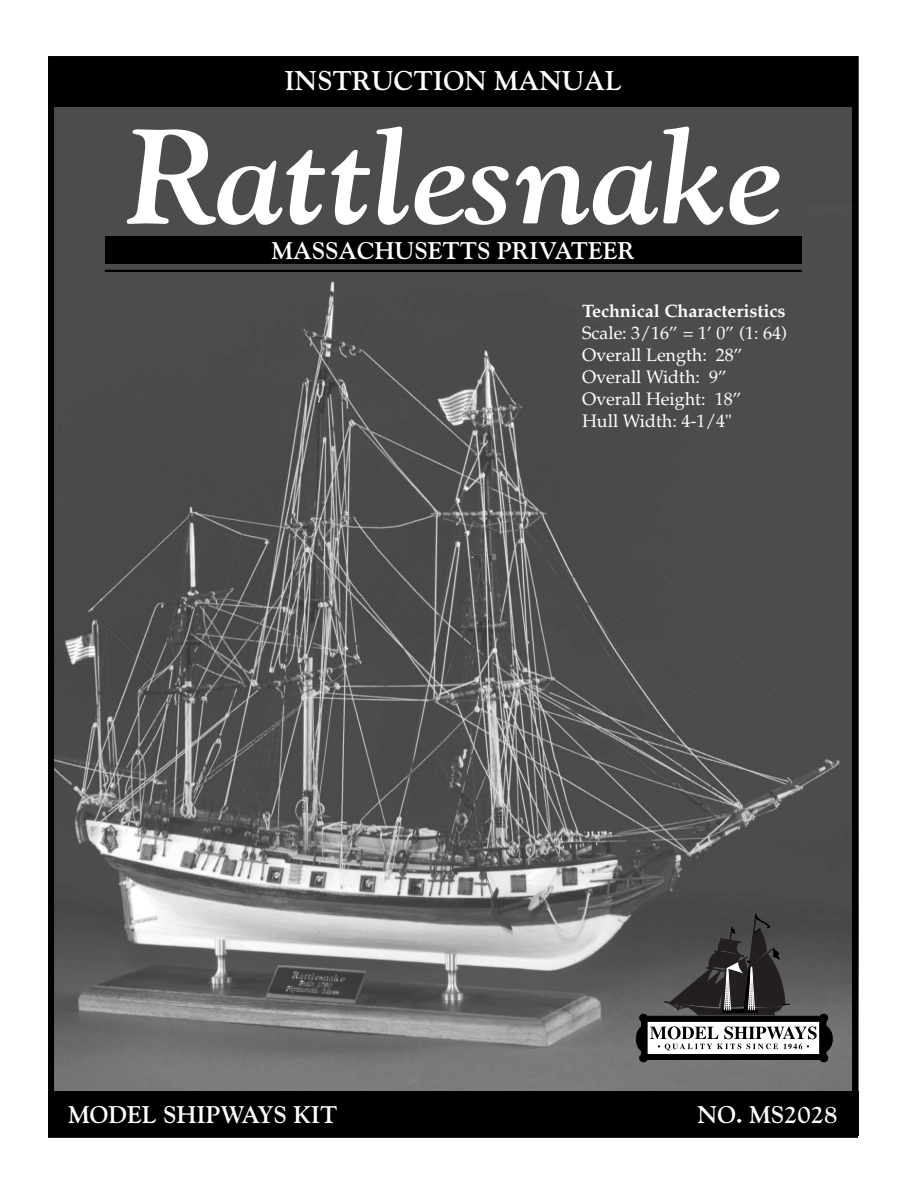
<style>
.page{position:relative;width:918px;height:1188px;background:#fff}
.page>*{position:absolute;margin:0;border:0;box-sizing:border-box;transform-origin:0 0}
.t1{font:italic 700 133.5px "Goudy";letter-spacing:.005em;color:#fff}
.t2{font:700 27px "Goudy";color:#fff}
.t3{font:700 24px "Goudy";color:#fff}
.t4{font:18px/21.9px "Palatino";color:#fff}
.t5{font:700 18px "Palatino";color:#fff}
</style>
<div class="page">
<img style="left:55px;top:107px;width:796px;height:985px">
<div style="left:48px;top:56px;width:810px;height:1082px;border:6px solid #000"></div>
<div style="left:48px;top:1092px;width:810px;height:44px;background:#000"></div>
<div style="left:49px;top:61px;width:808px;height:46px;background:#000"></div>
<svg style="left:636px;top:914px;width:197px;height:148px;background:#5b5b5b"></svg>
<hr style="left:105px;top:270px;width:697px;height:2px;background:#000">
<div style="left:105px;top:236px;width:697px;height:27px;background:#000"></div>
<h2 class="t2" style="left:284px;top:65px;width:339px">INSTRUCTION MANUAL</h2>
<h1 class="t1" style="left:125px;top:99px;width:662px">Rattlesnake</h1>
<h3 class="t3" style="left:272px;top:237px;width:365px">MASSACHUSETTS PRIVATEER</h3>
<p class="t5" style="left:582px;top:300px;width:205px">Technical Characteristics</p>
<p class="t4" style="left:582px;top:322px;width:207px">Scale: 3/16” = 1’ 0” (1: 64)<br>Overall Length: 28”<br>Overall Width: 9”<br>Overall Height: 18”<br>Hull Width: 4-1/4"</p>
<h3 class="t3" style="left:68px;top:1101px;width:271px">MODEL SHIPWAYS KIT</h3>
<h3 class="t3" style="left:698px;top:1101px;width:142px">NO. MS2028</h3>
</div>
